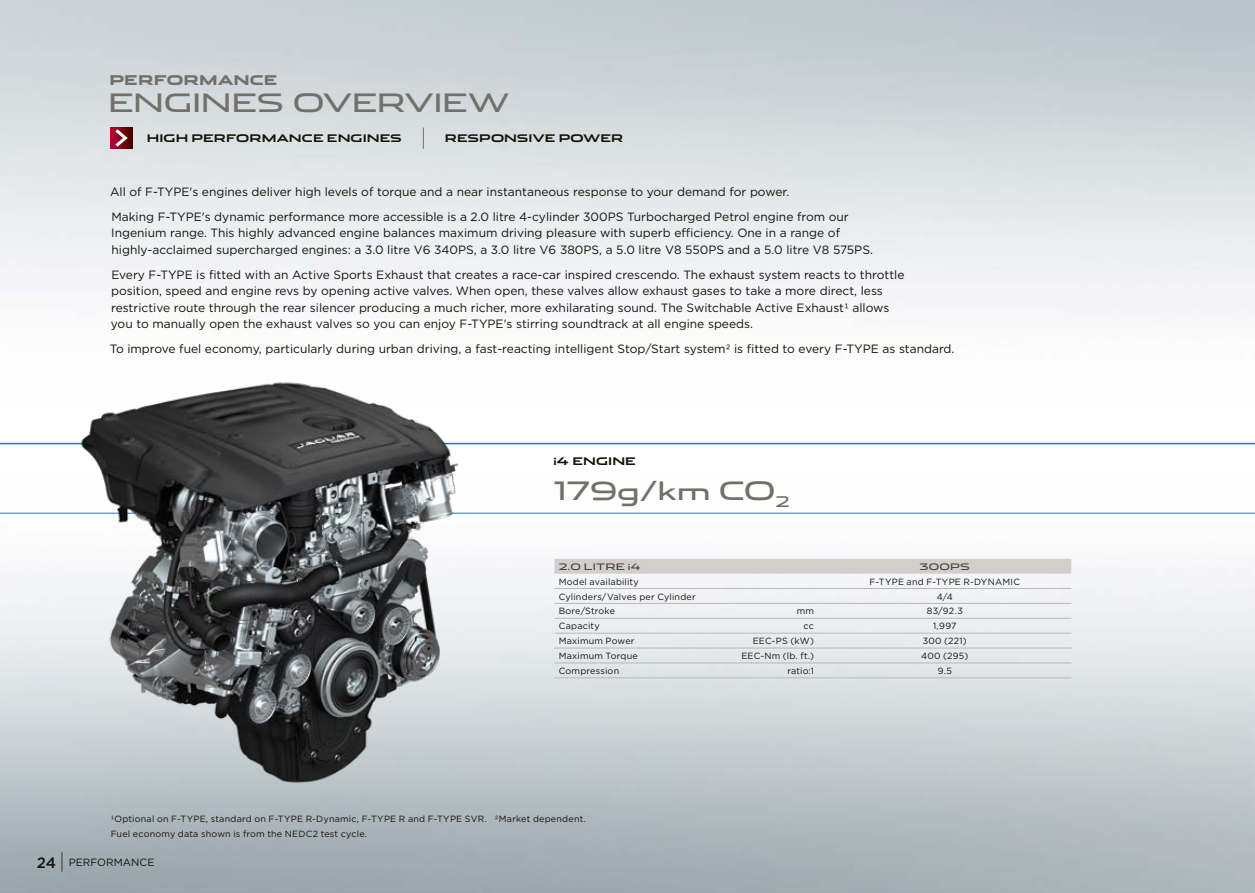
<style>
.page{position:relative;width:1255px;height:893px;background:#fff}
.page>*{position:absolute;margin:0;border:0;box-sizing:border-box;transform-origin:0 0}
.t1{font:25.5px "Jaguar";letter-spacing:-.02em;color:#72706a}
.t2{font:800 13.5px "Jaguar";letter-spacing:-.01em;color:#72706a}
.t3{font:12px/16.5px "Gotham";color:#141107}
.t4{font:700 10.5px "Jaguar";letter-spacing:.005em;color:#141107}
.t5{font:10.5px "Gotham";color:#141107}
.t6{font:9px/14.7px "Gotham";letter-spacing:.025em;color:#141107}
.t7{font:9px "Jaguar";letter-spacing:.015em;color:#434039}
.s1{font-weight:500;font-size:15px}
.s2{font-size:21px}
</style>
<div class="page">
<img style="left:0;top:0;width:1254px;height:893px">
<hr style="left:0;top:513px;width:1254px;height:1px;background:#0089c0">
<hr style="left:0;top:443px;width:1254px;height:1px;background:#0089c0">
<img style="left:36px;top:365px;width:443px;height:446px">
<div style="left:111px;top:128px;width:21px;height:21px;background:#520100"></div>
<svg style="left:112px;top:128px;width:17px;height:21px"></svg>
<svg style="left:423px;top:128px;width:1px;height:21px"></svg>
<div style="left:554px;top:559px;width:517px;height:15px;background:#d0cfcd"></div>
<hr style="left:554px;top:588px;width:179px;height:1px;background:#b8b8b5">
<hr style="left:733px;top:588px;width:85px;height:1px;background:#b8b8b5">
<hr style="left:554px;top:603px;width:179px;height:1px;background:#b8b8b5">
<hr style="left:733px;top:603px;width:85px;height:1px;background:#b8b8b5">
<hr style="left:554px;top:618px;width:179px;height:1px;background:#b8b8b5">
<hr style="left:554px;top:633px;width:179px;height:1px;background:#b8b8b5">
<hr style="left:733px;top:633px;width:85px;height:1px;background:#b8b8b5">
<hr style="left:554px;top:648px;width:179px;height:1px;background:#b8b8b5">
<hr style="left:733px;top:648px;width:85px;height:1px;background:#b8b8b5">
<hr style="left:554px;top:663px;width:179px;height:1px;background:#b8b8b5">
<hr style="left:733px;top:663px;width:85px;height:1px;background:#b8b8b5">
<hr style="left:554px;top:678px;width:179px;height:1px;background:#b8b8b5">
<hr style="left:818px;top:588px;width:253px;height:1px;background:#b8b8b5">
<hr style="left:818px;top:603px;width:253px;height:1px;background:#b8b8b5">
<hr style="left:818px;top:618px;width:253px;height:1px;background:#b8b8b5">
<hr style="left:818px;top:633px;width:253px;height:1px;background:#b8b8b5">
<hr style="left:818px;top:648px;width:253px;height:1px;background:#b8b8b5">
<hr style="left:818px;top:663px;width:253px;height:1px;background:#b8b8b5">
<hr style="left:818px;top:678px;width:253px;height:1px;background:#b8b8b5">
<hr style="left:733px;top:618px;width:85px;height:1px;background:#b8b8b5">
<hr style="left:733px;top:678px;width:85px;height:1px;background:#b8b8b5">
<p class="t2" style="left:109px;top:68px;width:170px">PERFORMANCE</p>
<h1 class="t1" style="left:108px;top:81px;width:402px">ENGINES OVERVIEW</h1>
<p class="t4" style="left:147px;top:129px;width:256px">HIGH PERFORMANCE ENGINES</p>
<p class="t4" style="left:445px;top:129px;width:180px">RESPONSIVE POWER</p>
<p class="t3" style="left:110px;top:179px;width:740px;line-height:25px">All of F-TYPE's engines deliver high levels of torque and a near instantaneous response to your demand for power.<br>Making F-TYPE's dynamic performance more accessible is a 2.0 litre 4-cylinder 300PS Turbocharged Petrol engine from our</p>
<p class="t3" style="left:111px;top:224px;width:763px">Ingenium range. This highly advanced engine balances maximum driving pleasure with superb efficiency. One in a range of highly-acclaimed supercharged engines: a 3.0 litre V6 340PS, a 3.0 litre V6 380PS, a 5.0 litre V8 550PS and a 5.0 litre V8 575PS.</p>
<p class="t3" style="left:111px;top:266px;width:795px">Every F-TYPE is fitted with an Active Sports Exhaust that creates a race-car inspired crescendo. The exhaust system reacts to throttle position, speed and engine revs by opening active valves. When open, these valves allow exhaust gases to take a more direct, less restrictive route through the rear silencer producing a much richer, more exhilarating sound. The Switchable Active Exhaust1 allows you to manually open the exhaust valves so you can enjoy F-TYPE's stirring soundtrack at all engine speeds.</p>
<p class="t3" style="left:110px;top:340px;width:846px">To improve fuel economy, particularly during urban driving, a fast-reacting intelligent Stop/Start system2 is fitted to every F-TYPE as standard.</p>
<p class="t4" style="left:553px;top:452px;width:84px">i4 ENGINE</p>
<h1 class="t1" style="left:553px;top:470px;width:238px">179g/km CO<sub>2</sub></h1>
<p class="t7" style="left:558px;top:559px;width:83px">2.0 LITRE i4</p>
<p class="t7" style="left:919px;top:559px;width:52px">300PS</p>
<p class="t6" style="left:558px;top:574px;width:82px">Model availability</p>
<p class="t6" style="left:869px;top:574px;width:152px">F-TYPE and F-TYPE R-DYNAMIC</p>
<p class="t6" style="left:558px;top:589px;width:139px">Cylinders/Valves per Cylinder</p>
<p class="t6" style="left:936px;top:589px;width:18px">4/4</p>
<p class="t6" style="left:558px;top:604px;width:58px">Bore/Stroke</p>
<p class="t6" style="left:796px;top:604px;width:19px">mm</p>
<p class="t6" style="left:926px;top:604px;width:38px">83/92.3</p>
<p class="t6" style="left:558px;top:619px;width:43px">Capacity</p>
<p class="t6" style="left:803px;top:619px;width:12px">cc</p>
<p class="t6" style="left:933px;top:619px;width:25px">1,997</p>
<p class="t6" style="left:558px;top:633px;width:77px">Maximum Power</p>
<p class="t6" style="left:752px;top:633px;width:63px">EEC-PS (kW)</p>
<p class="t6" style="left:922px;top:633px;width:46px">300 (221)</p>
<p class="t6" style="left:558px;top:648px;width:81px">Maximum Torque</p>
<p class="t6" style="left:741px;top:648px;width:74px">EEC-Nm (lb. ft.)</p>
<p class="t6" style="left:921px;top:648px;width:49px">400 (295)</p>
<p class="t6" style="left:558px;top:663px;width:62px">Compression</p>
<p class="t6" style="left:787px;top:663px;width:28px">ratio:1</p>
<p class="t6" style="left:937px;top:663px;width:16px">9.5</p>
<p class="t6" style="left:111px;top:811px;width:476px">1Optional on F-TYPE, standard on F-TYPE R-Dynamic, F-TYPE R and F-TYPE SVR. 2Market dependent.<br>Fuel economy data shown is from the NEDC2 test cycle.</p>
<p class="t5" style="left:37px;top:856px;width:119px"><span class="s1">24</span> <span class="s2">|</span> PERFORMANCE</p>
</div>
